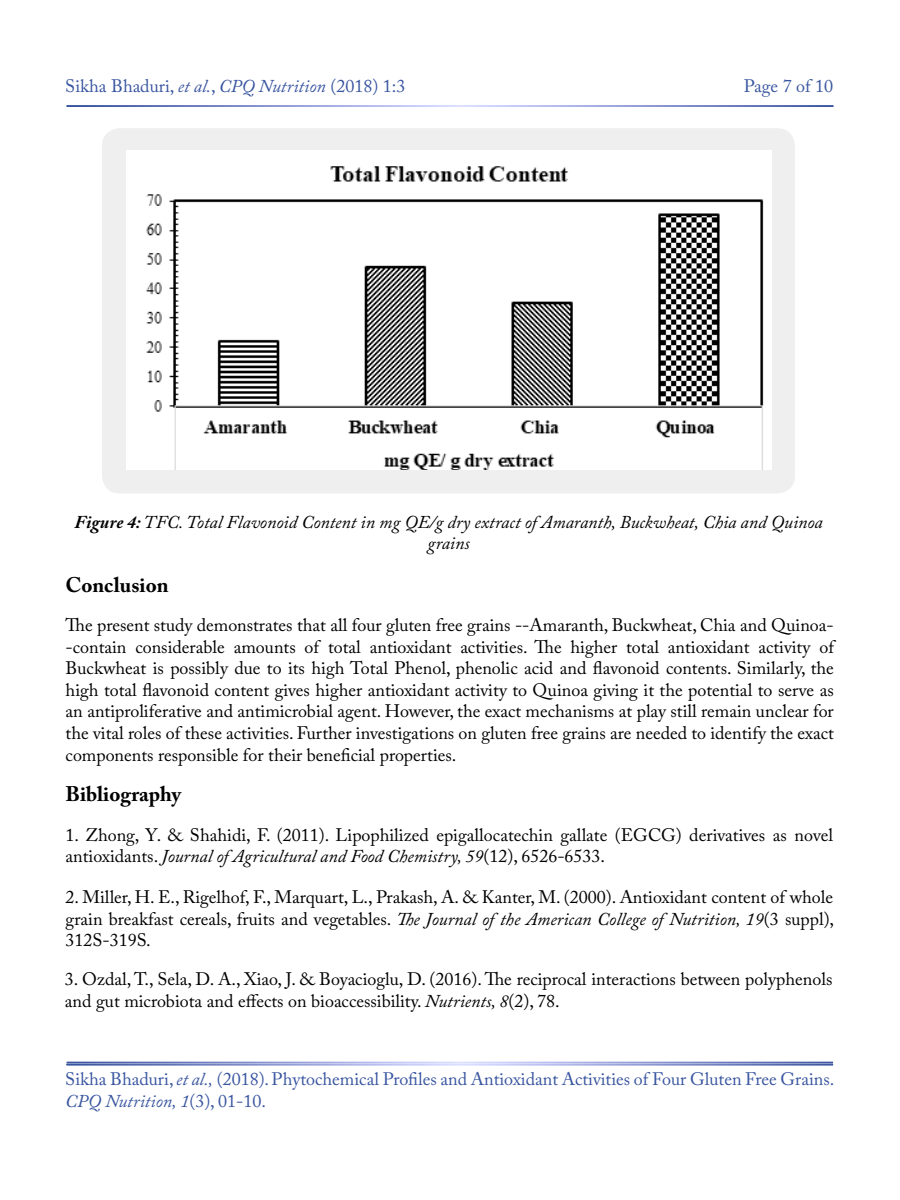
<style>
.page{position:relative;width:900px;height:1200px;background:#fff}
.page>*{position:absolute;margin:0;border:0;box-sizing:border-box;transform-origin:0 0}
.t1{font:700 21px "Adobe Caslon Pro";color:#000}
.t2{font:18px/21.6px "Adobe Caslon Pro";color:#000;text-align:justify}
.t3{font:18px/21.6px "Adobe Caslon Pro";color:#3955a0}
.t4{font:italic 18px/21.6px "Adobe Caslon Pro";color:#000;text-align:center}
.s1{font-style:italic}
.s2{font-weight:700}
</style>
<div class="page">
<div style="left:102px;top:128px;width:693px;height:366px;background:#efeff0;border-radius:18px"></div>
<img style="left:126px;top:151px;width:646px;height:319px">
<p class="t3" style="left:65px;top:75px;width:342px">Sikha Bhaduri, <span class="s1">et al.</span>, <span class="s1">CPQ Nutrition</span> (2018) 1:3</p>
<p class="t3" style="left:744px;top:75px;width:91px">Page 7 of 10</p>
<p class="t4" style="left:75px;top:511px;width:750px"><span class="s2">Figure 4:</span> TFC. Total Flavonoid Content in mg QE/g dry extract of Amaranth, Buckwheat, Chia and Quinoa grains</p>
<p class="t1" style="left:66px;top:572px;width:104px">Conclusion</p>
<p class="t2" style="left:66px;top:614px;width:770px">The present study demonstrates that all four gluten free grains --Amaranth, Buckwheat, Chia and Quinoa--contain considerable amounts of total antioxidant activities. The higher total antioxidant activity of Buckwheat is possibly due to its high Total Phenol, phenolic acid and flavonoid contents. Similarly, the high total flavonoid content gives higher antioxidant activity to Quinoa giving it the potential to serve as an antiproliferative and antimicrobial agent. However, the exact mechanisms at play still remain unclear for the vital roles of these activities. Further investigations on gluten free grains are needed to identify the exact components responsible for their beneficial properties.</p>
<p class="t1" style="left:66px;top:782px;width:117px">Bibliography</p>
<p class="t2" style="left:66px;top:824px;width:769px">1. Zhong, Y. &amp; Shahidi, F. (2011). Lipophilized epigallocatechin gallate (EGCG) derivatives as novel antioxidants. <span class="s1">Journal of Agricultural and Food Chemistry, 59</span>(12), 6526-6533.</p>
<p class="t2" style="left:66px;top:886px;width:770px">2. Miller, H. E., Rigelhof, F., Marquart, L., Prakash, A. &amp; Kanter, M. (2000). Antioxidant content of whole grain breakfast cereals, fruits and vegetables. <span class="s1">The Journal of the American College of Nutrition, 19</span>(3 suppl), 312S-319S.</p>
<p class="t2" style="left:65px;top:968px;width:769px">3. Ozdal, T., Sela, D. A., Xiao, J. &amp; Boyacioglu, D. (2016). The reciprocal interactions between polyphenols and gut microbiota and effects on bioaccessibility. <span class="s1">Nutrients, 8</span>(2), 78.</p>
<p class="t3" style="left:65px;top:1068px;width:771px">Sikha Bhaduri, <span class="s1">et al.,</span> (2018). Phytochemical Profiles and Antioxidant Activities of Four Gluten Free Grains.<br><span class="s1">CPQ Nutrition, 1</span>(3), 01-10.</p>
</div>
